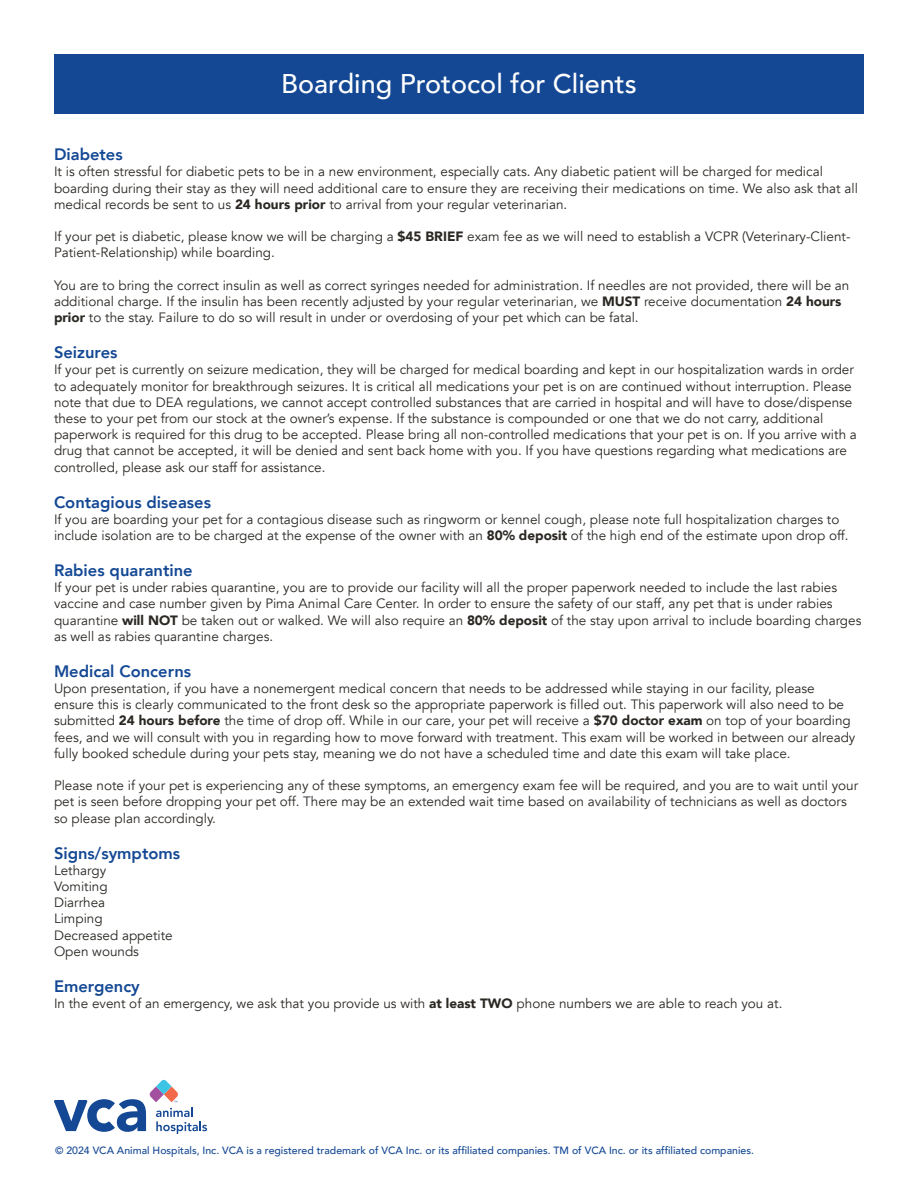
<style>
.page{position:relative;width:918px;height:1188px;background:#fff}
.page>*{position:absolute;margin:0;border:0;box-sizing:border-box;transform-origin:0 0}
.t1{font:500 27px "Avenir";color:#fff}
.t2{font:800 16.5px "Avenir";color:#144894}
.t3{font:13.5px/16.2px "Avenir";color:#2b2824}
.t4{font:500 10.5px "Avenir";color:#144894}
.s1{font-weight:900}
</style>
<div class="page">
<svg style="left:54px;top:1080px;width:153px;height:54px"></svg>
<div style="left:54px;top:54px;width:810px;height:60px;background:#144894"></div>
<h1 class="t1" style="left:281px;top:60px;width:357px">Boarding Protocol for Clients</h1>
<p class="t2" style="left:54px;top:142px;width:70px">Diabetes</p>
<p class="t3" style="left:54px;top:164px;width:805px">It is often stressful for diabetic pets to be in a new environment, especially cats. Any diabetic patient will be charged for medical boarding during their stay as they will need additional care to ensure they are receiving their medications on time. We also ask that all medical records be sent to us <span class="s1">24 hours prior</span> to arrival from your regular veterinarian.</p>
<p class="t3" style="left:54px;top:229px;width:798px">If your pet is diabetic, please know we will be charging a <span class="s1">$45 BRIEF</span> exam fee as we will need to establish a VCPR (Veterinary-Client-<br>Patient-Relationship) while boarding.</p>
<p class="t3" style="left:54px;top:277px;width:797px">You are to bring the correct insulin as well as correct syringes needed for administration. If needles are not provided, there will be an additional charge. If the insulin has been recently adjusted by your regular veterinarian, we <span class="s1">MUST</span> receive documentation <span class="s1">24 hours prior</span> to the stay. Failure to do so will result in under or overdosing of your pet which can be fatal.</p>
<p class="t2" style="left:54px;top:340px;width:65px">Seizures</p>
<p class="t3" style="left:54px;top:362px;width:804px">If your pet is currently on seizure medication, they will be charged for medical boarding and kept in our hospitalization wards in order to adequately monitor for breakthrough seizures. It is critical all medications your pet is on are continued without interruption. Please note that due to DEA regulations, we cannot accept controlled substances that are carried in hospital and will have to dose/dispense these to your pet from our stock at the owner’s expense. If the substance is compounded or one that we do not carry, additional paperwork is required for this drug to be accepted. Please bring all non-controlled medications that your pet is on. If you arrive with a drug that cannot be accepted, it will be denied and sent back home with you. If you have questions regarding what medications are controlled, please ask our staff for assistance.</p>
<p class="t2" style="left:54px;top:489px;width:159px">Contagious diseases</p>
<p class="t3" style="left:54px;top:511px;width:796px">If you are boarding your pet for a contagious disease such as ringworm or kennel cough, please note full hospitalization charges to include isolation are to be charged at the expense of the owner with an <span class="s1">80% deposit</span> of the high end of the estimate upon drop off.</p>
<p class="t2" style="left:54px;top:557px;width:140px">Rabies quarantine</p>
<p class="t3" style="left:54px;top:580px;width:809px">If your pet is under rabies quarantine, you are to provide our facility will all the proper paperwork needed to include the last rabies vaccine and case number given by Pima Animal Care Center. In order to ensure the safety of our staff, any pet that is under rabies quarantine <span class="s1">will NOT</span> be taken out or walked. We will also require an <span class="s1">80% deposit</span> of the stay upon arrival to include boarding charges as well as rabies quarantine charges.</p>
<p class="t2" style="left:54px;top:658px;width:139px">Medical Concerns</p>
<p class="t3" style="left:54px;top:680px;width:803px">Upon presentation, if you have a nonemergent medical concern that needs to be addressed while staying in our facility, please ensure this is clearly communicated to the front desk so the appropriate paperwork is filled out. This paperwork will also need to be submitted <span class="s1">24 hours before</span> the time of drop off. While in our care, your pet will receive a <span class="s1">$70 doctor exam</span> on top of your boarding fees, and we will consult with you in regarding how to move forward with treatment. This exam will be worked in between our already fully booked schedule during your pets stay, meaning we do not have a scheduled time and date this exam will take place.</p>
<p class="t3" style="left:54px;top:778px;width:806px">Please note if your pet is experiencing any of these symptoms, an emergency exam fee will be required, and you are to wait until your pet is seen before dropping your pet off. There may be an extended wait time based on availability of technicians as well as doctors so please plan accordingly.</p>
<p class="t2" style="left:54px;top:840px;width:128px">Signs/symptoms</p>
<p class="t3" style="left:54px;top:862px;width:120px">Lethargy<br>Vomiting<br>Diarrhea<br>Limping<br>Decreased appetite<br>Open wounds</p>
<p class="t2" style="left:54px;top:973px;width:87px">Emergency</p>
<p class="t3" style="left:54px;top:995px;width:730px">In the event of an emergency, we ask that you provide us with <span class="s1">at least TWO</span> phone numbers we are able to reach you at.</p>
<p class="t4" style="left:55px;top:1141px;width:700px">© 2024 VCA Animal Hospitals, Inc. VCA is a registered trademark of VCA Inc. or its affiliated companies. TM of VCA Inc. or its affiliated companies.</p>
</div>
